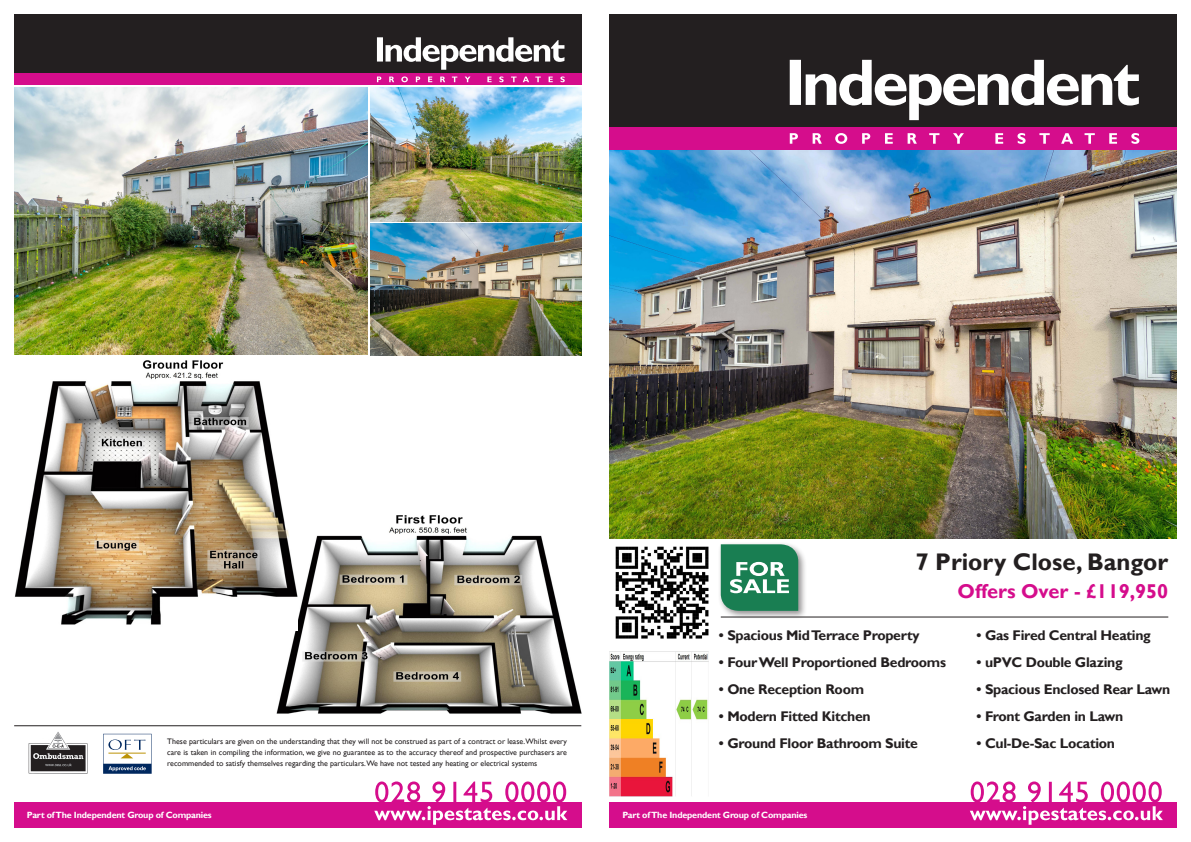
<style>
.page{position:relative;width:1191px;height:842px;background:#fff}
.page>*{position:absolute;margin:0;border:0;box-sizing:border-box;transform-origin:0 0}
.t1{font:700 24px "Gill Sans";color:#231f20}
.t2{font:700 20px "Gill Sans";color:#d50d8c}
.t3{font:700 14px "Gill Sans";letter-spacing:-.02em;color:#231f20}
.t4{font:700 9px "Gill Sans";letter-spacing:-.02em;color:#fff}
.t5{font:8px/11px "Gill Sans";color:#231f20;text-align:justify}
</style>
<div class="page">
<div style="left:609px;top:14px;width:567px;height:136px;background:#231f20"></div>
<div style="left:609px;top:128px;width:567px;height:22px;background:#d50d8c"></div>
<div style="left:609px;top:802px;width:567px;height:26px;background:#d50d8c"></div>
<svg style="left:970px;top:781px;width:193px;height:44px"></svg>
<svg style="left:789px;top:60px;width:349px;height:60px"></svg>
<svg style="left:789px;top:133px;width:350px;height:11px"></svg>
<div style="left:14px;top:14px;width:567px;height:71px;background:#231f20"></div>
<svg style="left:377px;top:37px;width:187px;height:33px"></svg>
<div style="left:14px;top:74px;width:567px;height:11px;background:#d50d8c"></div>
<svg style="left:377px;top:76px;width:188px;height:6px"></svg>
<div style="left:14px;top:802px;width:567px;height:26px;background:#d50d8c"></div>
<svg style="left:374px;top:781px;width:193px;height:44px"></svg>
<img style="left:28px;top:732px;width:59px;height:41px">
<svg style="left:103px;top:734px;width:49px;height:40px"></svg>
<hr style="left:14px;top:725px;width:567px;height:1px;background:#231f20">
<img style="left:14px;top:87px;width:353px;height:268px">
<div style="left:717px;top:541px;width:90px;height:79px;background:#231f20;opacity:.5"></div>
<svg style="left:721px;top:544px;width:77px;height:67px;background:#41946f"></svg>
<img style="left:609px;top:651px;width:100px;height:145px">
<img style="left:609px;top:150px;width:567px;height:389px">
<hr style="left:721px;top:616px;width:447px;height:1px;background:#231f20">
<img style="left:370px;top:87px;width:211px;height:134px">
<img style="left:370px;top:223px;width:211px;height:132px">
<img style="left:615px;top:546px;width:94px;height:93px">
<img style="left:276px;top:515px;width:305px;height:199px">
<img style="left:15px;top:360px;width:283px;height:270px">
<p class="t1" style="left:915px;top:547px;width:254px">7 Priory Close, Bangor</p>
<p class="t5" style="left:167px;top:736px;width:401px">These particulars are given on the understanding that they will not be construed as part of a contract or lease.Whilst every care is taken in compiling the information, we give no guarantee as to the accuracy thereof and prospective purchasers are recommended to satisfy themselves regarding the particulars.We have not tested any heating or electrical systems</p>
<p class="t3" style="left:719px;top:627px;width:202px">• Spacious Mid Terrace Property</p>
<p class="t3" style="left:719px;top:654px;width:229px">• Four Well Proportioned Bedrooms</p>
<p class="t3" style="left:719px;top:681px;width:147px">• One Reception Room</p>
<p class="t3" style="left:719px;top:708px;width:153px">• Modern Fitted Kitchen</p>
<p class="t3" style="left:719px;top:735px;width:201px">• Ground Floor Bathroom Suite</p>
<p class="t2" style="left:957px;top:579px;width:212px">Offers Over - £119,950</p>
<p class="t3" style="left:976px;top:627px;width:176px">• Gas Fired Central Heating</p>
<p class="t3" style="left:976px;top:654px;width:148px">• uPVC Double Glazing</p>
<p class="t3" style="left:976px;top:681px;width:195px">• Spacious Enclosed Rear Lawn</p>
<p class="t3" style="left:976px;top:708px;width:148px">• Front Garden in Lawn</p>
<p class="t3" style="left:976px;top:735px;width:140px">• Cul-De-Sac Location</p>
<p class="t4" style="left:27px;top:809px;width:186px">Part of The Independent Group of Companies</p>
<p class="t4" style="left:622px;top:809px;width:186px">Part of The Independent Group of Companies</p>
</div>
